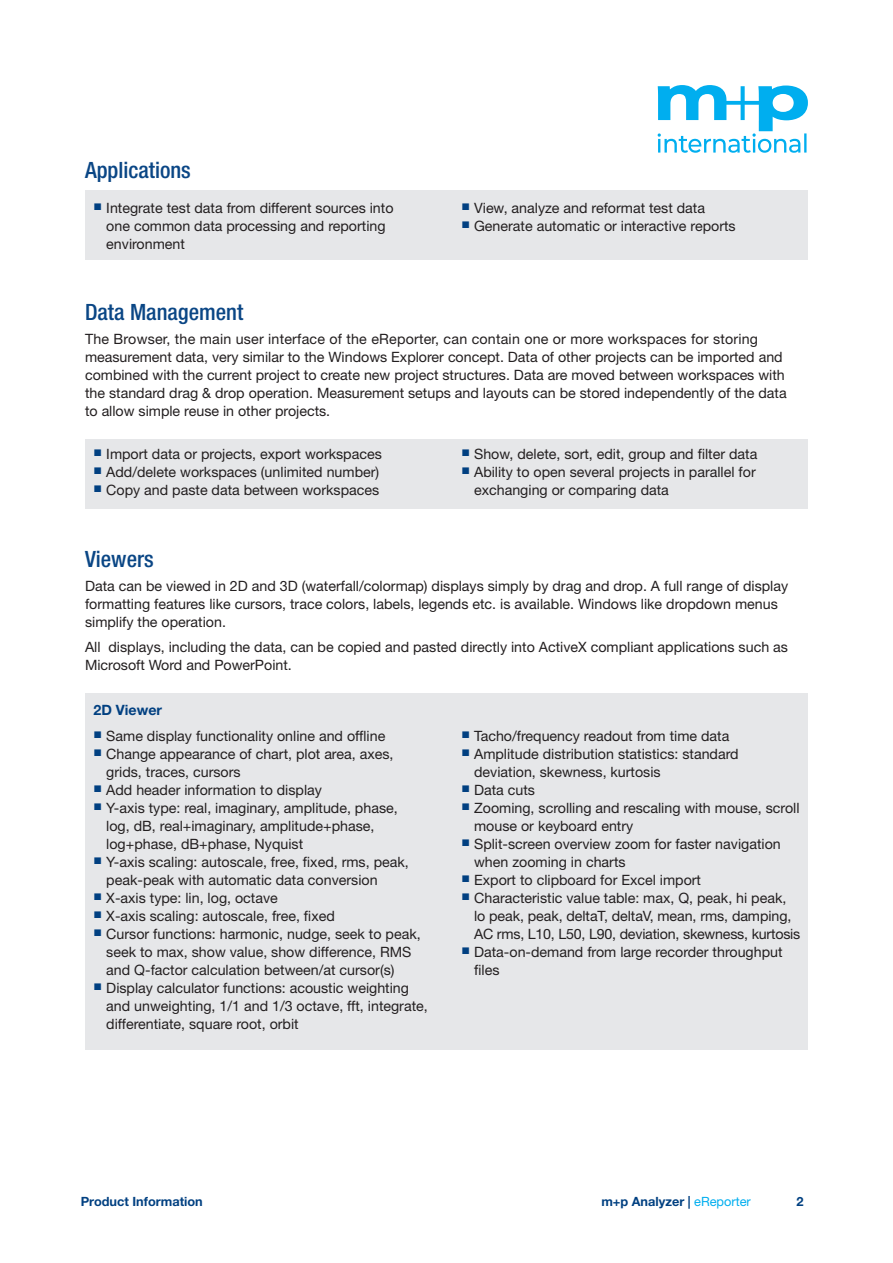
<style>
.page{position:relative;width:893px;height:1263px;background:#fff}
.page>*{position:absolute;margin:0;border:0;box-sizing:border-box;transform-origin:0 0}
.Überschrift_2{font:500 condensed 22.5px "Helvetica Neue LT Std";color:#0a4685}
.Überschrift_2_Kasten{font:500 condensed 22.5px "Helvetica Neue LT Std";color:#0a4685}
.Fließtext{font:14.25px/18px "Helvetica Neue LT Std";color:#231f20}
.Überschrift_4{font:700 14.25px "Helvetica Neue LT Std";color:#014081}
.t1{font:700 12.75px "Helvetica Neue LT Std";color:#014081}
.s1{font-weight:400;color:#00aeef}
</style>
<div class="page">
<svg style="left:658px;top:85px;width:150px;height:68px"></svg>
<div style="left:85px;top:439px;width:723px;height:69px;background:#e6e7e9"></div>
<div style="left:85px;top:693px;width:723px;height:356px;background:#e6e7e9"></div>
<div style="left:85px;top:190px;width:723px;height:70px;background:#e6e7e9"></div>
<p class="Überschrift_2_Kasten" style="left:85px;top:156px;width:107px">Applications</p>
<p class="Fließtext" style="left:106px;top:198px;width:289px;text-indent:-13px"><sup>■</sup> Integrate test data from different sources into one common data processing and reporting environment</p>
<p class="Fließtext" style="left:461px;top:198px;width:245px"><sup>■</sup> View, analyze and reformat test data</p>
<p class="Fließtext" style="left:461px;top:216px;width:276px"><sup>■</sup> Generate automatic or interactive reports</p>
<p class="Überschrift_2" style="left:85px;top:298px;width:160px">Data Management</p>
<p class="Fließtext" style="left:85px;top:330px;width:703px">The Browser, the main user interface of the eReporter, can contain one or more workspaces for storing measurement data, very similar to the Windows Explorer concept. Data of other projects can be imported and combined with the current project to create new project structures. Data are moved between workspaces with the standard drag &amp; drop operation. Measurement setups and layouts can be stored independently of the data to allow simple reuse in other projects.</p>
<p class="Fließtext" style="left:94px;top:445px;width:290px"><sup>■</sup> Import data or projects, export workspaces</p>
<p class="Fließtext" style="left:94px;top:463px;width:287px"><sup>■</sup> Add/delete workspaces (unlimited number)</p>
<p class="Fließtext" style="left:94px;top:481px;width:287px"><sup>■</sup> Copy and paste data between workspaces</p>
<p class="Fließtext" style="left:461px;top:445px;width:297px"><sup>■</sup> Show, delete, sort, edit, group and filter data</p>
<p class="Fließtext" style="left:474px;top:463px;width:283px;text-indent:-13px"><sup>■</sup> Ability to open several projects in parallel for exchanging or comparing data</p>
<p class="Überschrift_2" style="left:85px;top:545px;width:70px">Viewers</p>
<p class="Fließtext" style="left:85px;top:577px;width:705px">Data can be viewed in 2D and 3D (waterfall/colormap) displays simply by drag and drop. A full range of display formatting features like cursors, trace colors, labels, legends etc. is available. Windows like dropdown menus simplify the operation.</p>
<p class="Fließtext" style="left:85px;top:637px;width:704px">All displays, including the data, can be copied and pasted directly into ActiveX compliant applications such as<br>Microsoft Word and PowerPoint.</p>
<p class="Überschrift_4" style="left:94px;top:701px;width:70px">2D Viewer</p>
<p class="Fließtext" style="left:94px;top:727px;width:293px"><sup>■</sup> Same display functionality online and offline</p>
<p class="Fließtext" style="left:106px;top:745px;width:289px;text-indent:-13px"><sup>■</sup> Change appearance of chart, plot area, axes, grids, traces, cursors</p>
<p class="Fließtext" style="left:94px;top:781px;width:230px"><sup>■</sup> Add header information to display</p>
<p class="Fließtext" style="left:106px;top:799px;width:293px;text-indent:-13px"><sup>■</sup> Y-axis type: real, imaginary, amplitude, phase, log, dB, real+imaginary, amplitude+phase, log+phase, dB+phase, Nyquist</p>
<p class="Fließtext" style="left:106px;top:853px;width:304px;text-indent:-13px"><sup>■</sup> Y-axis scaling: autoscale, free, fixed, rms, peak, peak-peak with automatic data conversion</p>
<p class="Fließtext" style="left:94px;top:889px;width:186px"><sup>■</sup> X-axis type: lin, log, octave</p>
<p class="Fließtext" style="left:94px;top:907px;width:243px"><sup>■</sup> X-axis scaling: autoscale, free, fixed</p>
<p class="Fließtext" style="left:106px;top:925px;width:316px;text-indent:-13px"><sup>■</sup> Cursor functions: harmonic, nudge, seek to peak, seek to max, show value, show difference, RMS and Q-factor calculation between/at cursor(s)</p>
<p class="Fließtext" style="left:106px;top:979px;width:323px;text-indent:-13px"><sup>■</sup> Display calculator functions: acoustic weighting and unweighting, 1/1 and 1/3 octave, fft, integrate, differentiate, square root, orbit</p>
<p class="Fließtext" style="left:461px;top:727px;width:270px"><sup>■</sup> Tacho/frequency readout from time data</p>
<p class="Fließtext" style="left:474px;top:745px;width:266px;text-indent:-13px"><sup>■</sup> Amplitude distribution statistics: standard deviation, skewness, kurtosis</p>
<p class="Fließtext" style="left:461px;top:781px;width:75px"><sup>■</sup> Data cuts</p>
<p class="Fließtext" style="left:474px;top:799px;width:327px;text-indent:-13px"><sup>■</sup> Zooming, scrolling and rescaling with mouse, scroll mouse or keyboard entry</p>
<p class="Fließtext" style="left:474px;top:835px;width:308px;text-indent:-13px"><sup>■</sup> Split-screen overview zoom for faster navigation when zooming in charts</p>
<p class="Fließtext" style="left:461px;top:871px;width:241px"><sup>■</sup> Export to clipboard for Excel import</p>
<p class="Fließtext" style="left:474px;top:889px;width:328px;text-indent:-13px"><sup>■</sup> Characteristic value table: max, Q, peak, hi peak, lo peak, peak, deltaT, deltaV, mean, rms, damping,<br>AC rms, L10, L50, L90, deviation, skewness, kurtosis</p>
<p class="Fließtext" style="left:474px;top:943px;width:310px;text-indent:-13px"><sup>■</sup> Data-on-demand from large recorder throughput files</p>
<p class="t1" style="left:81px;top:1194px;width:124px">Product Information</p>
<p class="t1" style="left:601px;top:1194px;width:151px">m+p Analyzer | <span class="s1">eReporter</span></p>
<p class="t1" style="left:796px;top:1194px;width:9px">2</p>
</div>
